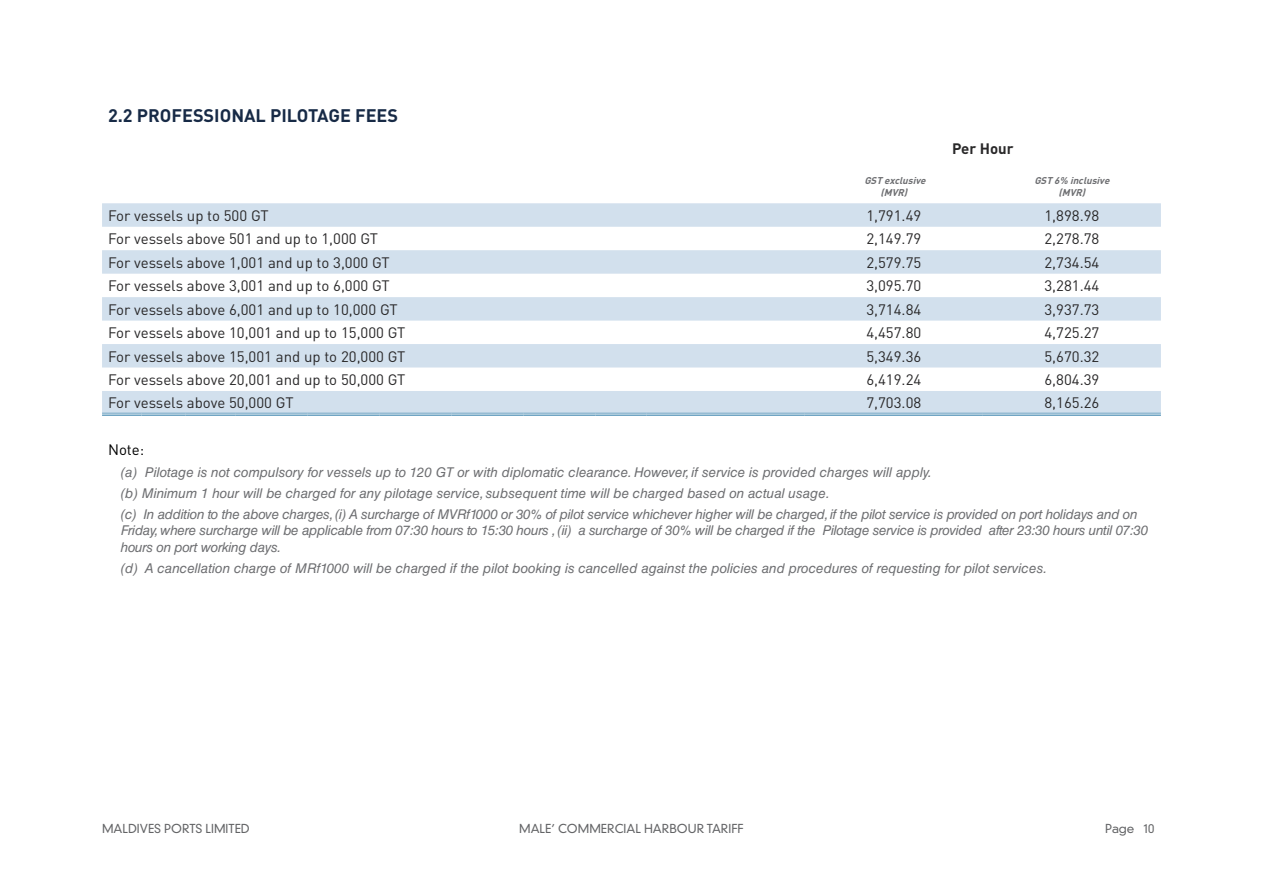
<style>
.page{position:relative;width:1263px;height:893px;background:#fff}
.page>*{position:absolute;margin:0;border:0;box-sizing:border-box;transform-origin:0 0}
.t1{font:700 18px "DIN Pro";color:#172a46}
.t2{font:15px "DIN Pro";color:#292829}
.t3{font:700 15px "DIN Pro";color:#292829}
.t4{font:15px "DIN Pro";color:#000}
.t5{font:italic 13.5px/20.4px "Helvetica LT Std";color:#6d6e71}
.t6{font:italic 13.5px/16.2px "Helvetica LT Std";letter-spacing:-.02em;color:#6d6e71}
.t7{font:300 12px "DIN Neuzeit Grotesk Std";color:#636466}
.t8{font:italic 700 9.75px/11.7px "DIN Pro";color:#6d6e71;text-align:center}
</style>
<div class="page">
<svg style="left:102px;top:203px;width:1059px;height:210px;fill:#d2e0ed"></svg>
<hr style="left:102px;top:413px;width:39px;height:1px;background:#6ba1c1">
<hr style="left:102px;top:414px;width:39px;height:2px;background:#6ba1c1">
<hr style="left:141px;top:413px;width:44px;height:1px;background:#6ba1c1">
<hr style="left:141px;top:414px;width:44px;height:2px;background:#6ba1c1">
<hr style="left:185px;top:413px;width:51px;height:1px;background:#6ba1c1">
<hr style="left:185px;top:414px;width:51px;height:2px;background:#6ba1c1">
<hr style="left:236px;top:413px;width:72px;height:1px;background:#6ba1c1">
<hr style="left:236px;top:414px;width:72px;height:2px;background:#6ba1c1">
<hr style="left:308px;top:413px;width:72px;height:1px;background:#6ba1c1">
<hr style="left:308px;top:414px;width:72px;height:2px;background:#6ba1c1">
<hr style="left:380px;top:413px;width:72px;height:1px;background:#6ba1c1">
<hr style="left:380px;top:414px;width:72px;height:2px;background:#6ba1c1">
<hr style="left:452px;top:413px;width:72px;height:1px;background:#6ba1c1">
<hr style="left:452px;top:414px;width:72px;height:2px;background:#6ba1c1">
<hr style="left:524px;top:413px;width:72px;height:1px;background:#6ba1c1">
<hr style="left:524px;top:414px;width:72px;height:2px;background:#6ba1c1">
<hr style="left:596px;top:413px;width:50px;height:1px;background:#6ba1c1">
<hr style="left:596px;top:414px;width:50px;height:2px;background:#6ba1c1">
<hr style="left:646px;top:413px;width:159px;height:1px;background:#6ba1c1">
<hr style="left:646px;top:414px;width:159px;height:2px;background:#6ba1c1">
<hr style="left:805px;top:413px;width:178px;height:1px;background:#6ba1c1">
<hr style="left:805px;top:414px;width:178px;height:2px;background:#6ba1c1">
<hr style="left:983px;top:413px;width:178px;height:1px;background:#6ba1c1">
<hr style="left:983px;top:414px;width:178px;height:2px;background:#6ba1c1">
<p class="t1" style="left:108px;top:103px;width:292px">2.2 PROFESSIONAL PILOTAGE FEES</p>
<p class="t3" style="left:952px;top:139px;width:63px">Per Hour</p>
<p class="t8" style="left:864px;top:174px;width:66px">GSTexclusive (MVR)</p>
<p class="t8" style="left:1034px;top:174px;width:80px">GST6% inclusive (MVR)</p>
<p class="t2" style="left:108px;top:205px;width:162px">For vessels up to 500 GT</p>
<p class="t2" style="left:866px;top:205px;width:56px">1,791.49</p>
<p class="t2" style="left:1044px;top:205px;width:56px">1,898.98</p>
<p class="t2" style="left:108px;top:229px;width:271px">For vessels above 501 and up to 1,000 GT</p>
<p class="t2" style="left:866px;top:229px;width:56px">2,149.79</p>
<p class="t2" style="left:1044px;top:229px;width:56px">2,278.78</p>
<p class="t2" style="left:108px;top:252px;width:283px">For vessels above 1,001 and up to 3,000 GT</p>
<p class="t2" style="left:866px;top:252px;width:56px">2,579.75</p>
<p class="t2" style="left:1044px;top:252px;width:56px">2,734.54</p>
<p class="t2" style="left:108px;top:276px;width:283px">For vessels above 3,001 and up to 6,000 GT</p>
<p class="t2" style="left:866px;top:276px;width:56px">3,095.70</p>
<p class="t2" style="left:1044px;top:276px;width:56px">3,281.44</p>
<p class="t2" style="left:108px;top:299px;width:291px">For vessels above 6,001 and up to 10,000 GT</p>
<p class="t2" style="left:866px;top:299px;width:56px">3,714.84</p>
<p class="t2" style="left:1044px;top:299px;width:56px">3,937.73</p>
<p class="t2" style="left:108px;top:322px;width:299px">For vessels above 10,001 and up to 15,000 GT</p>
<p class="t2" style="left:866px;top:322px;width:56px">4,457.80</p>
<p class="t2" style="left:1044px;top:322px;width:56px">4,725.27</p>
<p class="t2" style="left:108px;top:346px;width:299px">For vessels above 15,001 and up to 20,000 GT</p>
<p class="t2" style="left:866px;top:346px;width:56px">5,349.36</p>
<p class="t2" style="left:1044px;top:346px;width:56px">5,670.32</p>
<p class="t2" style="left:108px;top:369px;width:299px">For vessels above 20,001 and up to 50,000 GT</p>
<p class="t2" style="left:866px;top:369px;width:56px">6,419.24</p>
<p class="t2" style="left:1044px;top:369px;width:56px">6,804.39</p>
<p class="t2" style="left:108px;top:393px;width:187px">For vessels above 50,000 GT</p>
<p class="t2" style="left:866px;top:393px;width:56px">7,703.08</p>
<p class="t2" style="left:1044px;top:393px;width:56px">8,165.26</p>
<p class="t4" style="left:108px;top:440px;width:38px">Note:</p>
<p class="t5" style="left:121px;top:462px;width:812px">(a) Pilotage is not compulsory for vessels up to 120 GT or with diplomatic clearance. However, if service is provided charges will apply. (b) Minimum 1 hour will be charged for any pilotage service, subsequent time will be charged based on actual usage.</p>
<p class="t6" style="left:121px;top:506px;width:1029px">(c) In addition to the above charges, (i) A surcharge of MVRf1000 or 30% of pilot service whichever higher will be charged, if the pilot service is provided on port holidays and on<br>Friday, where surcharge will be applicable from 07:30 hours to 15:30 hours , (ii) a surcharge of 30% will be charged if the Pilotage service is provided after 23:30 hours until 07:30 hours on port working days.</p>
<p class="t5" style="left:121px;top:558px;width:928px">(d) A cancellation charge of MRf1000 will be charged if the pilot booking is cancelled against the policies and procedures of requesting for pilot services.</p>
<p class="t7" style="left:102px;top:821px;width:149px">MALDIVES PORTS LIMITED</p>
<p class="t7" style="left:519px;top:821px;width:226px">MALE’ COMMERCIAL HARBOUR TARIFF</p>
<p class="t7" style="left:1105px;top:821px;width:51px">Page 10</p>
</div>
